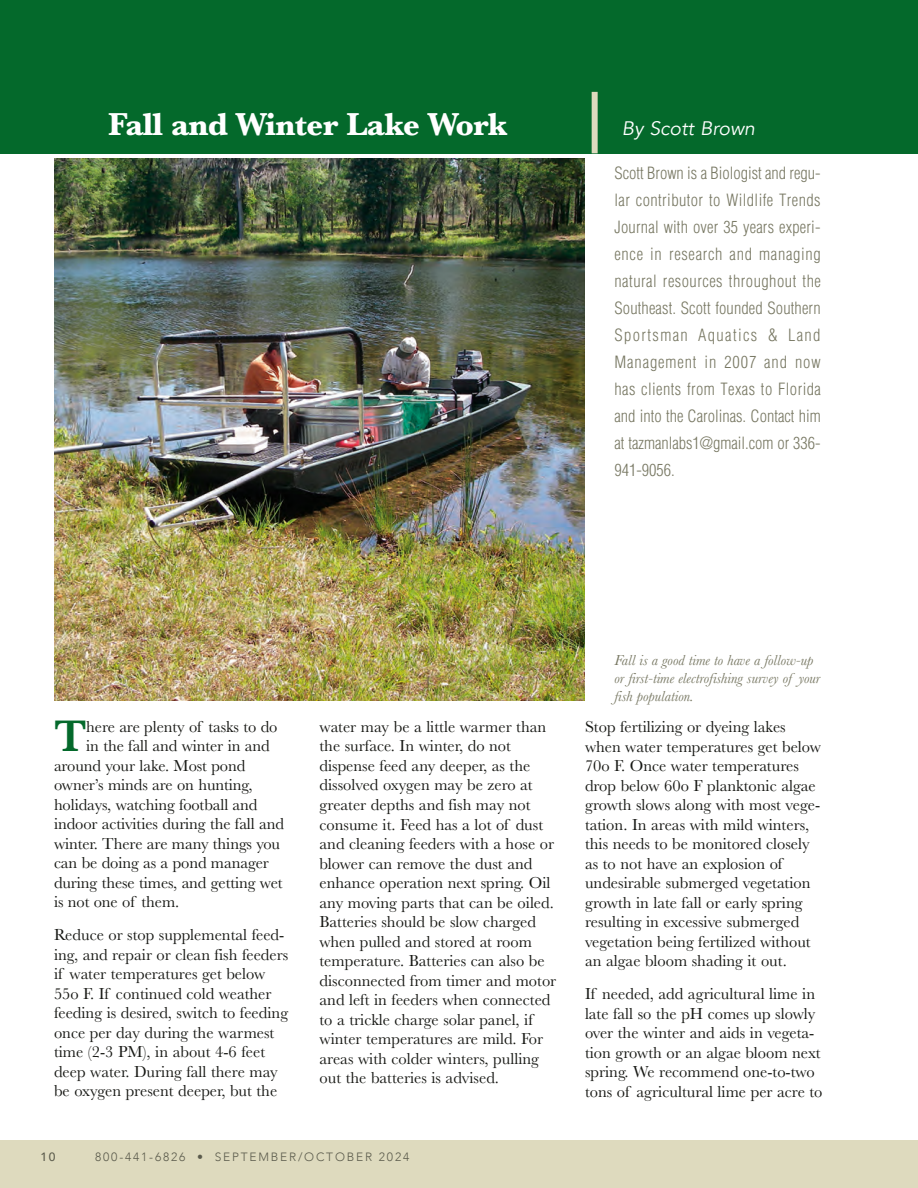
<style>
.page{position:relative;width:918px;height:1188px;background:#fff}
.page>*{position:absolute;margin:0;border:0;box-sizing:border-box;transform-origin:0 0}
.t1{font:600 45.9px "Baskerville";color:#04692b}
.t2{font:700 33px "Baskerville";letter-spacing:-.02em;color:#fff}
.t3{font:italic 19.5px "Avenir";color:#fff}
.t4{font:16.5px/19.5px "Baskerville";color:#161713}
.t5{font:300 condensed 16.5px/27px "Helvetica";color:#787863;text-align:justify}
.t6{font:italic 15px/18px "Baskerville";color:#787863}
.t7{font:300 12px "Avenir";letter-spacing:.15em;color:#5b5b4c}
.t8{font:500 12px "Avenir";color:#5b5b4c}
</style>
<div class="page">
<div style="left:0;top:1140px;width:918px;height:48px;background:#dedabe"></div>
<div style="left:0;top:0;width:918px;height:153px;background:#04692b"></div>
<div style="left:592px;top:92px;width:6px;height:61px;background:#dedabe"></div>
<img style="left:54px;top:159px;width:531px;height:542px">
<h2 class="t2" style="left:108px;top:101px;width:401px">Fall and Winter Lake Work</h2>
<p class="t3" style="left:622px;top:116px;width:135px">By Scott Brown</p>
<p class="t5" style="left:615px;top:159px;width:208px">Scott Brown is a Biologist and regu&shy;lar contributor to Wildlife Trends Journal with over 35 years experi&shy;ence in research and managing natural resources throughout the Southeast. Scott founded Southern Sportsman Aquatics &amp; Land Management in 2007 and now has clients from Texas to Florida and into the Carolinas. Contact him at tazmanlabs1@gmail.com or 336- 941-9056.</p>
<h1 class="t1" style="left:54px;top:704px;width:34px">T</h1>
<p class="t4" style="left:86px;top:717px;width:193px">here are plenty of tasks to do</p>
<p class="t4" style="left:86px;top:737px;width:185px">in the fall and winter in and</p>
<p class="t4" style="left:54px;top:756px;width:193px">around your lake. Most pond</p>
<p class="t4" style="left:54px;top:776px;width:200px">owner’s minds are on hunting,</p>
<p class="t4" style="left:54px;top:795px;width:205px">holidays, watching football and</p>
<p class="t4" style="left:54px;top:815px;width:232px">indoor activities during the fall and</p>
<p class="t4" style="left:54px;top:834px;width:228px">winter. There are many things you</p>
<p class="t4" style="left:54px;top:854px;width:216px">can be doing as a pond manager</p>
<p class="t4" style="left:54px;top:873px;width:230px">during these times, and getting wet</p>
<p class="t4" style="left:54px;top:893px;width:127px">is not one of them.</p>
<p class="t4" style="left:54px;top:926px;width:236px">Reduce or stop supplemental feed&shy;ing, and repair or clean fish feeders if water temperatures get below 55o F. If continued cold weather feeding is desired, switch to feeding once per day during the warmest time (2-3 PM), in about 4-6 feet deep water. During fall there may be oxygen present deeper, but the</p>
<p class="t6" style="left:615px;top:651px;width:207px">Fall is a good time to have a follow-up or first-time electrofishing survey of your fish population.</p>
<p class="t4" style="left:320px;top:717px;width:238px">water may be a little warmer than the surface. In winter, do not dispense feed any deeper, as the dissolved oxygen may be zero at greater depths and fish may not consume it. Feed has a lot of dust and cleaning feeders with a hose or blower can remove the dust and enhance operation next spring. Oil any moving parts that can be oiled.<br>Batteries should be slow charged when pulled and stored at room temperature. Batteries can also be disconnected from timer and motor and left in feeders when connected to a trickle charge solar panel, if winter temperatures are mild. For areas with colder winters, pulling out the batteries is advised.</p>
<p class="t4" style="left:585px;top:717px;width:238px">Stop fertilizing or dyeing lakes when water temperatures get below 70o F. Once water temperatures drop below 60o F planktonic algae growth slows along with most vege&shy;tation. In areas with mild winters, this needs to be monitored closely as to not have an explosion of undesirable submerged vegetation growth in late fall or early spring resulting in excessive submerged vegetation being fertilized without an algae bloom shading it out.</p>
<p class="t4" style="left:585px;top:984px;width:239px">If needed, add agricultural lime in late fall so the pH comes up slowly over the winter and aids in vegeta&shy;tion growth or an algae bloom next spring. We recommend one-to-two tons of agricultural lime per acre to</p>
<p class="t8" style="left:40px;top:1146px;width:17px">10</p>
<p class="t7" style="left:95px;top:1150px;width:316px">800-441-6826 • SEPTEMBER/OCTOBER 2024</p>
</div>
